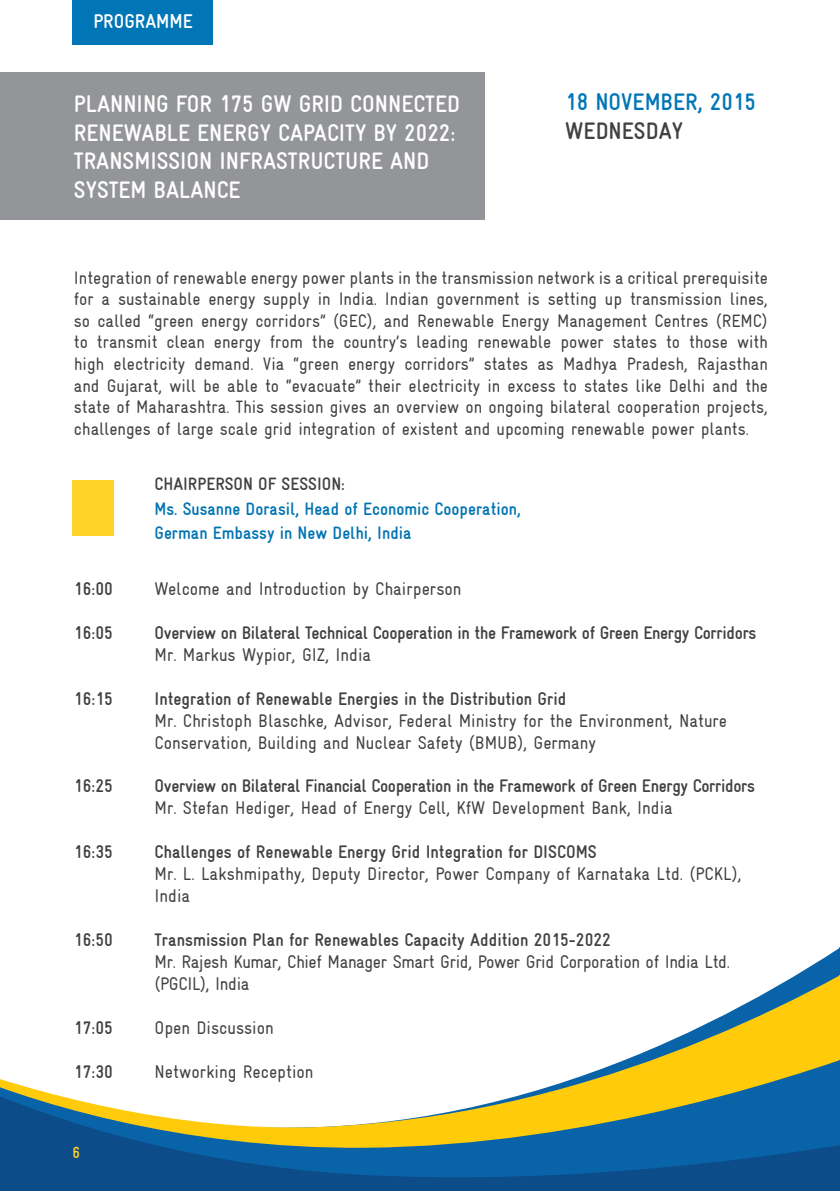
<style>
.page{position:relative;width:840px;height:1191px;background:#fff}
.page>*{position:absolute;margin:0;border:0;box-sizing:border-box;transform-origin:0 0}
.t1{font:700 condensed 24px/28.8px "GIZ Gravur TT";color:#fff}
.t2{font:700 condensed 24px "GIZ Gravur TT";color:#0076b5}
.t3{font:700 condensed 24px "GIZ Gravur TT";color:#414042}
.t4{font:700 condensed 20px "GIZ Gravur TT";color:#fff}
.t5{font:condensed 18.2px/22px "GIZ Gravur TT";color:#414042}
.t6{font:700 condensed 18.2px "GIZ Gravur TT";color:#414042}
.t7{font:700 condensed 18.2px "GIZ Gravur TT";letter-spacing:-.02em;color:#414042}
.t8{font:condensed 18.2px/22px "GIZ Gravur TT";letter-spacing:-.02em;color:#414042}
.t9{font:condensed 18px/21.6px "GIZ Gravur TT";color:#414042;text-align:justify}
.t10{font:700 condensed 18px/24.6px "GIZ Gravur TT";color:#0074b3}
.t11{font:700 condensed 18px "GIZ Gravur TT";color:#414042}
.t12{font:700 condensed 16px "GIZ Gravur TT";color:#ffd329}
</style>
<div class="page">
<svg style="left:693px;top:948px;width:146px;height:82px"></svg>
<svg style="left:596px;top:1030px;width:243px;height:41px;fill:#ffcb0b"></svg>
<svg style="left:0;top:1071px;width:839px;height:120px"></svg>
<svg style="left:839px;top:947px;width:1px;height:244px"></svg>
<div style="left:0;top:72px;width:484px;height:147px;background:#939598"></div>
<div style="left:72px;top:0;width:140px;height:45px;background:#0076b6"></div>
<div style="left:72px;top:481px;width:42px;height:55px;background:#ffd329"></div>
<p class="t4" style="left:93px;top:10px;width:101px">PROGRAMME</p>
<h1 class="t1" style="left:74px;top:89px;width:387px">PLANNING FOR 175 GW GRID CONNECTED<br>RENEWABLE ENERGY CAPACITY BY 2022:<br>TRANSMISSION INFRASTRUCTURE AND<br>SYSTEM BALANCE</h1>
<h1 class="t2" style="left:565px;top:88px;width:192px">18 NOVEMBER, 2015</h1>
<h1 class="t3" style="left:565px;top:117px;width:119px">WEDNESDAY</h1>
<p class="t9" style="left:74px;top:267px;width:695px">Integration of renewable energy power plants in the transmission network is a critical prerequisite for a sustainable energy supply in India. Indian government is setting up transmission lines, so called “green energy corridors” (GEC), and Renewable Energy Management Centres (REMC) to transmit clean energy from the country’s leading renewable power states to those with high electricity demand. Via “green energy corridors” states as Madhya Pradesh, Rajasthan and Gujarat, will be able to “evacuate” their electricity in excess to states like Delhi and the state of Maharashtra. This session gives an overview on ongoing bilateral cooperation projects, challenges of large scale grid integration of existent and upcoming renewable power plants.</p>
<p class="t6" style="left:74px;top:578px;width:40px">16:00</p>
<p class="t6" style="left:74px;top:622px;width:40px">16:05</p>
<p class="t6" style="left:74px;top:688px;width:40px">16:15</p>
<p class="t6" style="left:74px;top:776px;width:40px">16:25</p>
<p class="t6" style="left:74px;top:842px;width:40px">16:35</p>
<p class="t6" style="left:74px;top:929px;width:40px">16:50</p>
<p class="t6" style="left:74px;top:1017px;width:40px">17:05</p>
<p class="t6" style="left:74px;top:1061px;width:40px">17:30</p>
<p class="t12" style="left:72px;top:1143px;width:9px">6</p>
<p class="t11" style="left:154px;top:474px;width:192px">CHAIRPERSON OF SESSION:</p>
<p class="t10" style="left:154px;top:496px;width:367px">Ms. Susanne Dorasil, Head of Economic Cooperation,<br>German Embassy in New Delhi, India</p>
<p class="t5" style="left:154px;top:578px;width:308px">Welcome and Introduction by Chairperson</p>
<p class="t7" style="left:154px;top:622px;width:603px">Overview on Bilateral Technical Cooperation in the Framework of Green Energy Corridors</p>
<p class="t5" style="left:154px;top:643px;width:218px">Mr. Markus Wypior, GIZ, India</p>
<p class="t6" style="left:154px;top:688px;width:413px">Integration of Renewable Energies in the Distribution Grid</p>
<p class="t5" style="left:154px;top:709px;width:574px">Mr. Christoph Blaschke, Advisor, Federal Ministry for the Environment, Nature<br>Conservation, Building and Nuclear Safety (BMUB), Germany</p>
<p class="t7" style="left:154px;top:776px;width:601px">Overview on Bilateral Financial Cooperation in the Framework of Green Energy Corridors</p>
<p class="t5" style="left:154px;top:797px;width:519px">Mr. Stefan Hediger, Head of Energy Cell, KfW Development Bank, India</p>
<p class="t6" style="left:154px;top:842px;width:443px">Challenges of Renewable Energy Grid Integration for DISCOMS</p>
<p class="t5" style="left:154px;top:863px;width:588px">Mr. L. Lakshmipathy, Deputy Director, Power Company of Karnataka Ltd. (PCKL),<br>India</p>
<p class="t6" style="left:154px;top:929px;width:458px">Transmission Plan for Renewables Capacity Addition 2015-2022</p>
<p class="t8" style="left:154px;top:950px;width:576px">Mr. Rajesh Kumar, Chief Manager Smart Grid, Power Grid Corporation of India Ltd. (PGCIL), India</p>
<p class="t5" style="left:154px;top:1016px;width:121px">Open Discussion</p>
<p class="t5" style="left:154px;top:1060px;width:160px">Networking Reception</p>
</div>
